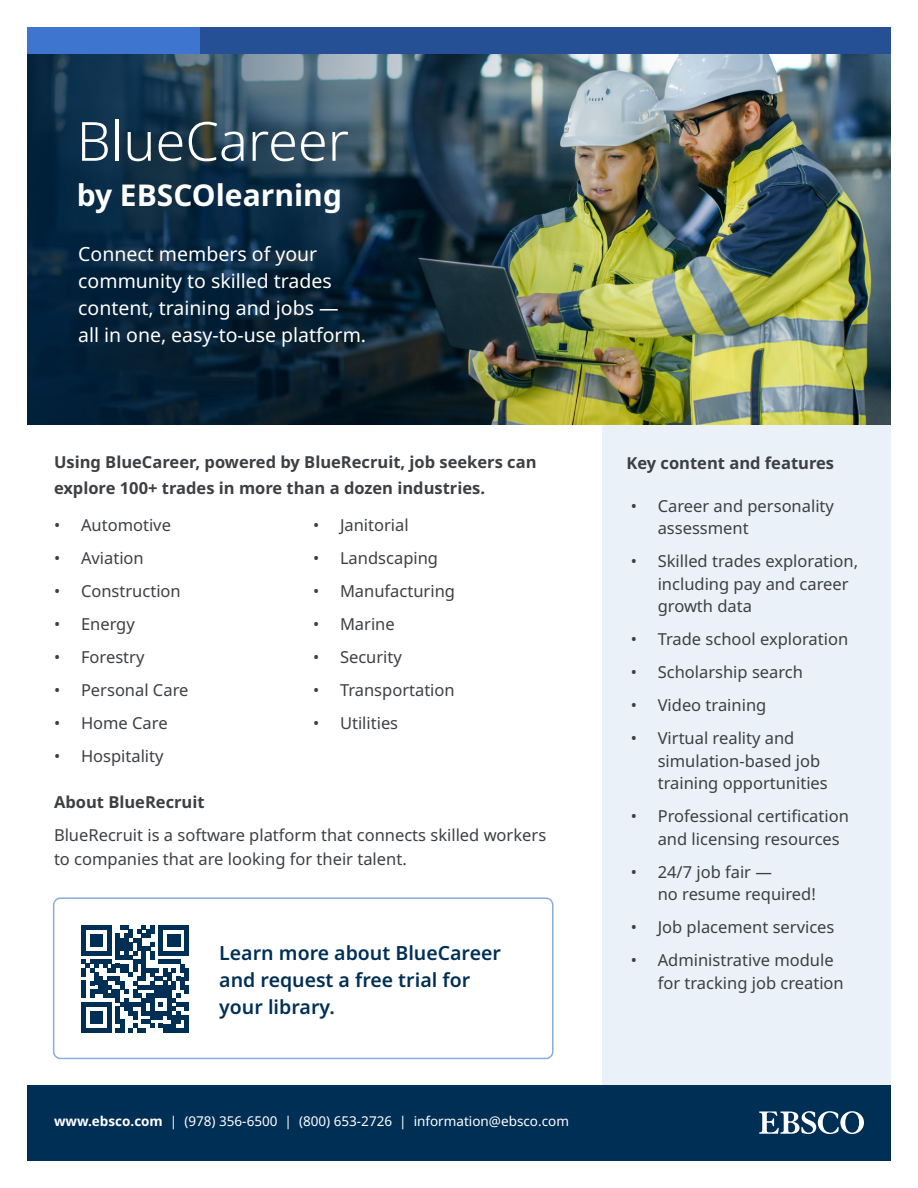
<style>
.page{position:relative;width:918px;height:1188px;background:#fff}
.page>*{position:absolute;margin:0;border:0;box-sizing:border-box;transform-origin:0 0}
.H1_-_Headline{font:300 54px "Noto Sans";color:#fff}
.H1_-_Headline-2{font:700 30px "Noto Sans";color:#fff}
.H2_-_Sans_13{font:19.5px/27px "Noto Sans";color:#fff}
.H2_-_Sans_13-2{font:600 19.5px/27px "Noto Sans";color:#002f56}
.P_-_Sans_11_Bullets{font:16.5px/22.5px "Noto Sans";color:#3d3f42}
.P_-_Sans_11{font:700 16.5px "Noto Sans";color:#3d3f42}
.P_-_Sans_11-2{font:16.5px/24px "Noto Sans";color:#3d3f42}
.Sans_9{font:13.5px "Noto Sans";color:#fff}
.s1{font-weight:700}
</style>
<div class="page">
<img style="left:27px;top:54px;width:864px;height:370px">
<div style="left:603px;top:425px;width:288px;height:669px;background:#eaf1f9"></div>
<div style="left:27px;top:1085px;width:864px;height:76px;background:#002f56"></div>
<svg style="left:759px;top:1111px;width:105px;height:23px"></svg>
<div style="left:198px;top:27px;width:693px;height:27px;background:#255095"></div>
<div style="left:27px;top:27px;width:173px;height:27px;background:#3e75ce"></div>
<div style="left:53px;top:897px;width:501px;height:162px;border:2px solid #8aabe1;border-radius:7px"></div>
<svg style="left:81px;top:925px;width:108px;height:107px"></svg>
<div style="left:184px;top:972px;width:5px;height:9px;background:#002f56"></div>
<div style="left:184px;top:985px;width:5px;height:9px;background:#002f56"></div>
<div style="left:184px;top:1002px;width:5px;height:9px;background:#002f56"></div>
<div style="left:184px;top:1015px;width:5px;height:9px;background:#002f56"></div>
<div style="left:184px;top:1024px;width:5px;height:8px;background:#002f56"></div>
<h1 class="H1_-_Headline" style="left:77px;top:103px;width:274px">BlueCareer</h1>
<h1 class="H1_-_Headline-2" style="left:77px;top:174px;width:267px">by EBSCOlearning</h1>
<h2 class="H2_-_Sans_13" style="left:78px;top:241px;width:289px">Connect members of your community to skilled trades content, training and jobs —<br>all in one, easy-to-use platform.</h2>
<p class="P_-_Sans_11" style="left:54px;top:450px;width:484px">Using BlueCareer, powered by BlueRecruit, job seekers can</p>
<p class="P_-_Sans_11" style="left:627px;top:451px;width:209px">Key content and features</p>
<p class="P_-_Sans_11" style="left:54px;top:476px;width:433px">explore 100+ trades in more than a dozen industries.</p>
<p class="P_-_Sans_11_Bullets" style="left:658px;top:495px;width:178px;text-indent:-27px">• Career and personality assessment</p>
<p class="P_-_Sans_11_Bullets" style="left:658px;top:551px;width:202px;text-indent:-27px">• Skilled trades exploration, including pay and career growth data</p>
<p class="P_-_Sans_11_Bullets" style="left:631px;top:629px;width:219px">• Trade school exploration</p>
<p class="P_-_Sans_11_Bullets" style="left:631px;top:662px;width:174px">• Scholarship search</p>
<p class="P_-_Sans_11_Bullets" style="left:631px;top:695px;width:137px">• Video training</p>
<p class="P_-_Sans_11_Bullets" style="left:658px;top:728px;width:172px;text-indent:-27px">• Virtual reality and simulation-based job training opportunities</p>
<p class="P_-_Sans_11_Bullets" style="left:658px;top:806px;width:193px;text-indent:-27px">• Professional certification and licensing resources</p>
<p class="P_-_Sans_11_Bullets" style="left:658px;top:861px;width:160px;text-indent:-27px">• 24/7 job fair —<br>no resume required!</p>
<p class="P_-_Sans_11_Bullets" style="left:631px;top:917px;width:205px">• Job placement services</p>
<p class="P_-_Sans_11_Bullets" style="left:658px;top:950px;width:188px;text-indent:-27px">• Administrative module for tracking job creation</p>
<p class="P_-_Sans_11_Bullets" style="left:313px;top:515px;width:97px">• Janitorial</p>
<p class="P_-_Sans_11_Bullets" style="left:313px;top:548px;width:127px">• Landscaping</p>
<p class="P_-_Sans_11_Bullets" style="left:313px;top:581px;width:144px">• Manufacturing</p>
<p class="P_-_Sans_11_Bullets" style="left:313px;top:614px;width:83px">• Marine</p>
<p class="P_-_Sans_11_Bullets" style="left:313px;top:647px;width:90px">• Security</p>
<p class="P_-_Sans_11_Bullets" style="left:313px;top:680px;width:143px">• Transportation</p>
<p class="P_-_Sans_11_Bullets" style="left:313px;top:713px;width:87px">• Utilities</p>
<p class="P_-_Sans_11_Bullets" style="left:54px;top:515px;width:118px">• Automotive</p>
<p class="P_-_Sans_11_Bullets" style="left:54px;top:548px;width:91px">• Aviation</p>
<p class="P_-_Sans_11_Bullets" style="left:54px;top:581px;width:128px">• Construction</p>
<p class="P_-_Sans_11_Bullets" style="left:54px;top:614px;width:82px">• Energy</p>
<p class="P_-_Sans_11_Bullets" style="left:54px;top:647px;width:92px">• Forestry</p>
<p class="P_-_Sans_11_Bullets" style="left:54px;top:680px;width:136px">• Personal Care</p>
<p class="P_-_Sans_11_Bullets" style="left:54px;top:713px;width:115px">• Home Care</p>
<p class="P_-_Sans_11_Bullets" style="left:54px;top:746px;width:111px">• Hospitality</p>
<p class="P_-_Sans_11" style="left:54px;top:791px;width:152px">About BlueRecruit</p>
<p class="P_-_Sans_11-2" style="left:54px;top:824px;width:494px">BlueRecruit is a software platform that connects skilled workers to companies that are looking for their talent.</p>
<h2 class="H2_-_Sans_13-2" style="left:219px;top:940px;width:283px">Learn more about BlueCareer and request a free trial for your library.</h2>
<p class="Sans_9" style="left:54px;top:1111px;width:517px"><span class="s1">www.ebsco.com</span> | (978) 356-6500 | (800) 653-2726 | information@ebsco.com</p>
</div>
